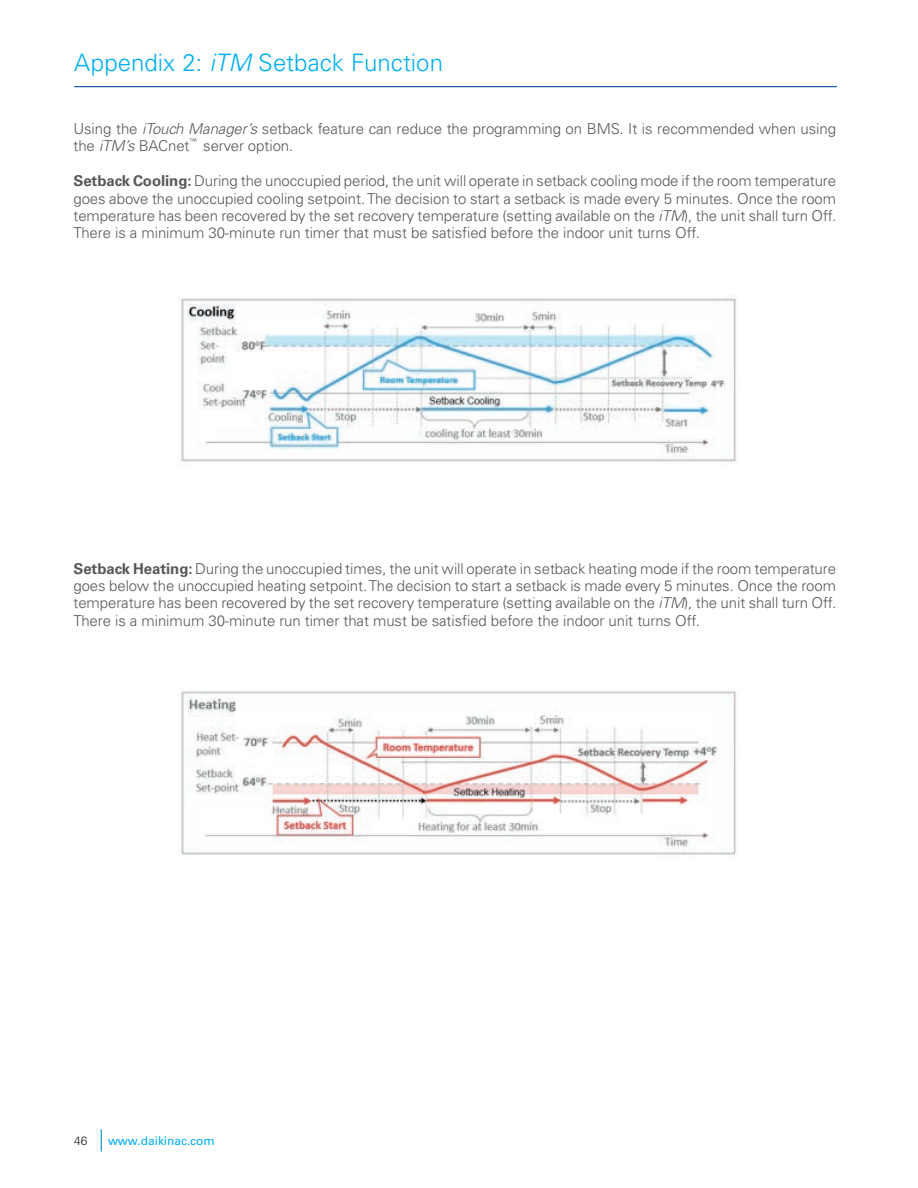
<style>
.page{position:relative;width:918px;height:1188px;background:#fff}
.page>*{position:absolute;margin:0;border:0;box-sizing:border-box;transform-origin:0 0}
.t1{font:300 24px "Univers LT Pro 45";color:#00aeef}
.t2{font:300 15px/17.2px "Univers LT Pro 45";letter-spacing:-.005em;color:#57585a;text-align:justify}
.t3{font:12px "Univers LT Pro 55 Roman";letter-spacing:-.005em;color:#00aeef}
.t4{font:300 12px "Univers LT Pro 45";color:#231f20}
.t5{font:300 7.8px "Univers LT Pro 45";color:#57585a}
.s1{font-style:italic}
.s2{font-family:"Univers LT Pro 65";font-weight:700}
</style>
<div class="page">
<svg style="left:101px;top:1129px;width:1px;height:23px"></svg>
<hr style="left:74px;top:86px;width:763px;height:1px;background:#0d4da1">
<img style="left:181px;top:294px;width:556px;height:168px">
<img style="left:180px;top:688px;width:557px;height:167px">
<h1 class="t1" style="left:74px;top:47px;width:370px">Appendix 2: <span class="s1">iTM</span> Setback Function</h1>
<p class="t2" style="left:73px;top:120px;width:764px">Using the <span class="s1">iTouch Manager’s</span> setback feature can reduce the programming on BMS. It is recommended when using the <span class="s1">iTM’s</span> BACnet</p>
<p class="t5" style="left:190px;top:136px;width:9px">™</p>
<p class="t2" style="left:203px;top:137px;width:92px">server option.</p>
<p class="t2" style="left:73px;top:172px;width:764px"><span class="s2">Setback Cooling:</span> During the unoccupied period, the unit will operate in setback cooling mode if the room temperature goes above the unoccupied cooling setpoint. The decision to start a setback is made every 5 minutes. Once the room temperature has been recovered by the set recovery temperature (setting available on the <span class="s1">iTM</span>), the unit shall turn Off.<br>There is a minimum 30-minute run timer that must be satisfied before the indoor unit turns Off.</p>
<p class="t2" style="left:73px;top:560px;width:764px"><span class="s2">Setback Heating:</span> During the unoccupied times, the unit will operate in setback heating mode if the room temperature goes below the unoccupied heating setpoint. The decision to start a setback is made every 5 minutes. Once the room temperature has been recovered by the set recovery temperature (setting available on the <span class="s1">iTM</span>), the unit shall turn Off.<br>There is a minimum 30-minute run timer that must be satisfied before the indoor unit turns Off.</p>
<p class="t4" style="left:74px;top:1133px;width:15px">46</p>
<p class="t3" style="left:108px;top:1132px;width:108px">www.daikinac.com</p>
</div>
